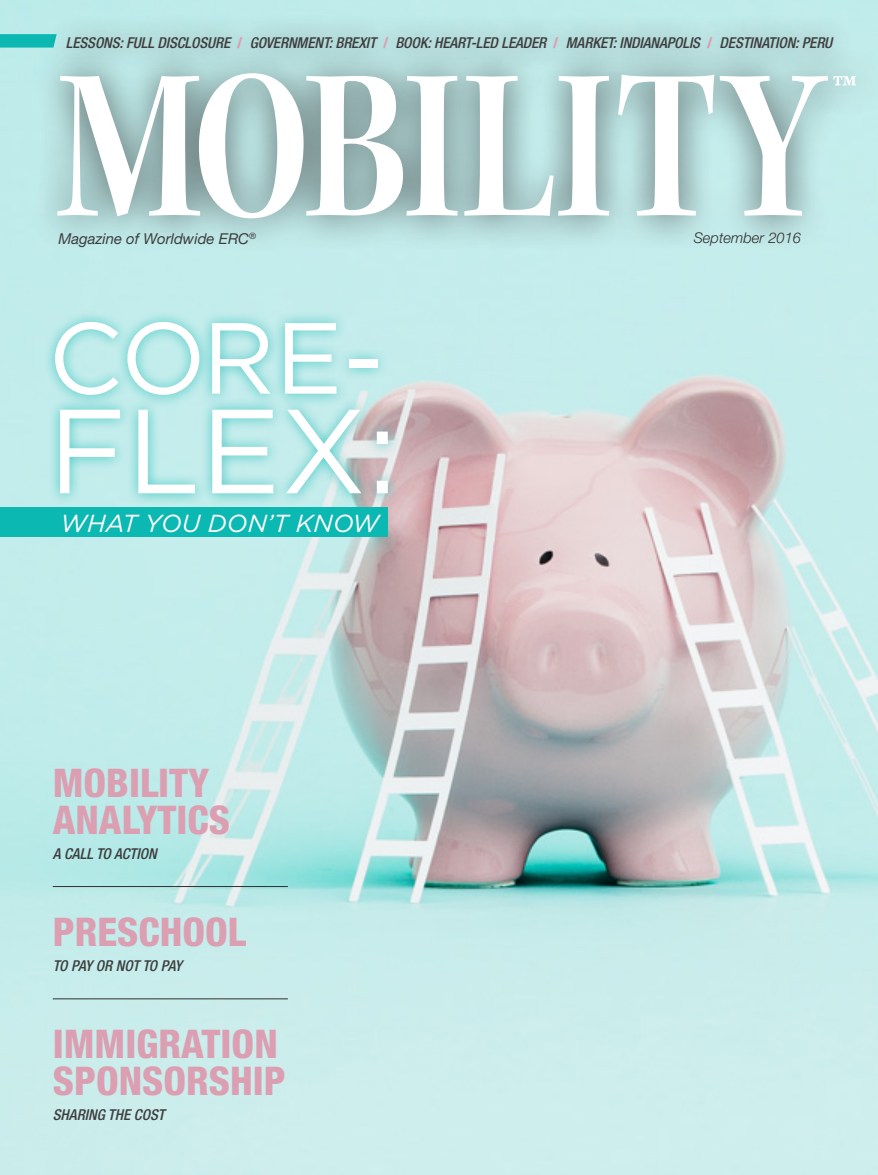
<style>
.page{position:relative;width:878px;height:1175px;background:#fff}
.page>*{position:absolute;margin:0;border:0;box-sizing:border-box;transform-origin:0 0}
.t1{font:119.4px "Gotham";color:#fff}
.t2{font:100.65px "Gotham";color:#fff}
.COVER___Inside_This{font:800 condensed 39.6px/36.6px "Helvetica Neue";color:#dc9fb2}
.t3{font:italic 24.6px "Gotham";color:#fff}
.FRONT_PAGE___Feature{font:italic 500 condensed 15px "Helvetica Neue";letter-spacing:-.005em;color:#3e3e3f}
.COVER___Inside_This-2{font:italic 500 condensed 15px "Helvetica Neue";color:#3e3e3f}
.COVER___issue_info{font:italic 15px "Helvetica Neue";color:#3e3e3f}
.COVER___Inside_This-3{font:italic 500 condensed 15px "Helvetica Neue";letter-spacing:-.03em;color:#3e3e3f}
.COVER___issue_info-2{font:italic 300 14.7px "Helvetica Neue LT Std";color:#312f30}
.s1{font-weight:800;font-style:normal;color:#dc9fb2}
</style>
<div class="page">
<img style="left:0;top:0;width:878px;height:1174px">
<svg style="left:0;top:34px;width:43px;height:14px"></svg>
<div style="left:43px;top:12px;width:813px;height:60px;background:#bbe6e4"></div>
<hr style="left:53px;top:998px;width:235px;height:1px;background:#312f30">
<hr style="left:53px;top:886px;width:235px;height:1px;background:#312f30">
<div style="left:26px;top:39px;width:833px;height:214px;background:#231f20;opacity:.7"></div>
<svg style="left:57px;top:73px;width:400px;height:145px"></svg>
<svg style="left:464px;top:76px;width:145px;height:140px"></svg>
<div style="left:802px;top:42px;width:76px;height:77px;background:#231f20;opacity:.7"></div>
<svg style="left:618px;top:75px;width:238px;height:141px"></svg>
<div style="left:0;top:507px;width:387px;height:30px;background:#0cb8b2"></div>
<div style="left:43px;top:309px;width:346px;height:98px;background:#0cb8b2;opacity:.7"></div>
<div style="left:47px;top:396px;width:352px;height:110px;background:#0cb8b2;opacity:.7"></div>
<p class="FRONT_PAGE___Feature" style="left:66px;top:33px;width:768px">LESSONS: FULL DISCLOSURE <span class="s1">/</span> GOVERNMENT: BREXIT <span class="s1">/</span> BOOK: HEART-LED LEADER <span class="s1">/</span> MARKET: INDIANAPOLIS <span class="s1">/</span> DESTINATION: PERU</p>
<p class="COVER___issue_info" style="left:58px;top:230px;width:199px">Magazine of Worldwide ERC<sup>®</sup></p>
<p class="t2" style="left:48px;top:293px;width:337px">CORE-</p>
<p class="t1" style="left:48px;top:374px;width:351px">FLEX:</p>
<p class="t3" style="left:60px;top:507px;width:320px">WHAT YOU DON’T KNOW</p>
<p class="COVER___Inside_This" style="left:53px;top:764px;width:179px">MOBILITY<br>ANALYTICS</p>
<p class="COVER___Inside_This-2" style="left:53px;top:845px;width:105px">A CALL TO ACTION</p>
<p class="COVER___Inside_This" style="left:53px;top:912px;width:195px">PRESCHOOL</p>
<p class="COVER___Inside_This-3" style="left:53px;top:957px;width:131px">TO PAY OR NOT TO PAY</p>
<p class="COVER___Inside_This" style="left:53px;top:1025px;width:234px">IMMIGRATION<br>SPONSORSHIP</p>
<p class="COVER___Inside_This-2" style="left:53px;top:1106px;width:113px">SHARING THE COST</p>
<p class="COVER___issue_info-2" style="left:693px;top:229px;width:109px">September 2016</p>
</div>
